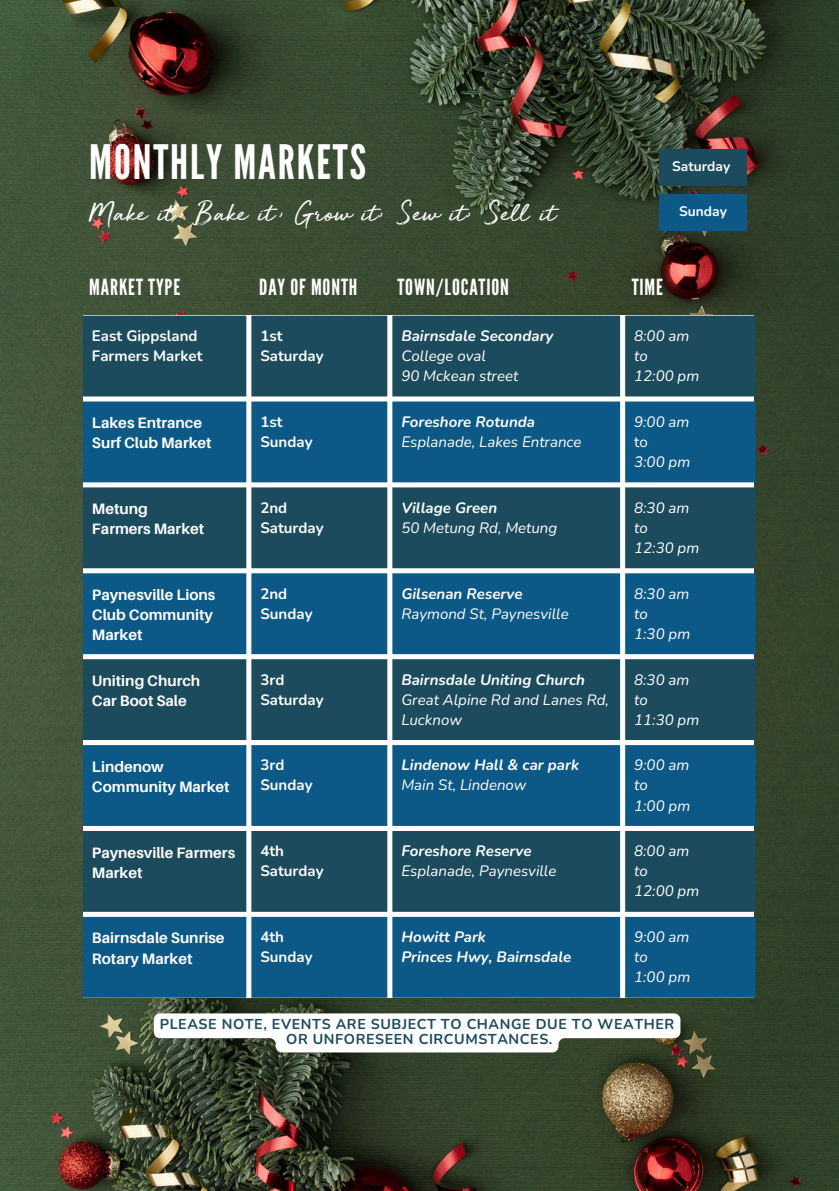
<style>
.page{position:relative;width:839px;height:1191px;background:#fff}
.page>*{position:absolute;margin:0;border:0;box-sizing:border-box;transform-origin:0 0}
.t1{font:47.4px "League Gothic";letter-spacing:.04em;color:#fff}
.t2{font:29.6px "Golden Plains";color:#fff}
.t3{font:29.6px "Brittany Signature";color:#fff}
.t4{font:22.2px "League Gothic";letter-spacing:.04em;color:#fff}
.t5{font:italic 15px/20px "Nunito";color:#fff}
.t6{font:700 15px/20px "Aileron";color:#fff}
.t7{font:italic 700 15px "Nunito";color:#fff}
.t8{font:700 15px "Nunito";color:#fff}
.t9{font:15px "Nunito";color:#fff}
.t10{font:700 14.2px/14.2px "Nunito";letter-spacing:.04em;color:#1c4b5d;text-align:center}
.t11{font:700 13.8px "Nunito";color:#fff}
</style>
<div class="page">
<img style="left:0;top:0;width:838px;height:1191px">
<svg style="left:83px;top:316px;width:672px;height:86px;fill:#1c4b5d"></svg>
<svg style="left:83px;top:402px;width:672px;height:596px;fill:#0c5987"></svg>
<div style="left:659px;top:150px;width:88px;height:36px;background:#1c4b5d"></div>
<div style="left:659px;top:194px;width:88px;height:37px;background:#0c5987"></div>
<svg style="left:154px;top:1013px;width:526px;height:39px"></svg>
<p class="t1" style="left:89px;top:134px;width:278px">MONTHLY MARKETS</p>
<p class="t2" style="left:89px;top:198px;width:468px">Make it Bake it Grow it Sew it Sell it</p>
<h4 class="t11" style="left:672px;top:157px;width:60px">Saturday</h4>
<p class="t3" style="left:379px;top:186px;width:6px">,</p>
<p class="t3" style="left:467px;top:186px;width:6px">,</p>
<p class="t11" style="left:679px;top:202px;width:49px">Sunday</p>
<p class="t3" style="left:179px;top:186px;width:6px">,</p>
<p class="t3" style="left:279px;top:186px;width:6px">,</p>
<p class="t4" style="left:89px;top:275px;width:92px">MARKET TYPE</p>
<p class="t4" style="left:259px;top:275px;width:100px">DAY OF MONTH</p>
<p class="t4" style="left:397px;top:275px;width:113px">TOWN/LOCATION</p>
<p class="t4" style="left:631px;top:275px;width:33px">TIME</p>
<h1 class="t8" style="left:92px;top:326px;width:107px">East Gippsland</h1>
<p class="t8" style="left:92px;top:346px;width:112px">Farmers Market</p>
<p class="t8" style="left:260px;top:326px;width:24px">1st</p>
<p class="t8" style="left:260px;top:346px;width:65px">Saturday</p>
<h3 class="t6" style="left:92px;top:413px;width:112px">Lakes Entrance</h3>
<h3 class="t6" style="left:92px;top:433px;width:121px">Surf Club Market</h3>
<p class="t8" style="left:260px;top:412px;width:24px">1st</p>
<p class="t8" style="left:260px;top:432px;width:54px">Sunday</p>
<p class="t6" style="left:92px;top:498px;width:57px">Metung</p>
<p class="t6" style="left:92px;top:518px;width:114px">Farmers Market</p>
<p class="t8" style="left:260px;top:498px;width:28px">2nd</p>
<p class="t8" style="left:260px;top:518px;width:65px">Saturday</p>
<p class="t6" style="left:92px;top:584px;width:125px">Paynesville Lions<br>Club Community<br>Market</p>
<p class="t8" style="left:260px;top:583px;width:28px">2nd</p>
<p class="t8" style="left:260px;top:604px;width:54px">Sunday</p>
<p class="t6" style="left:92px;top:670px;width:110px">Uniting Church</p>
<p class="t6" style="left:92px;top:690px;width:96px">Car Boot Sale</p>
<p class="t8" style="left:260px;top:669px;width:25px">3rd</p>
<p class="t8" style="left:260px;top:689px;width:65px">Saturday</p>
<p class="t6" style="left:92px;top:756px;width:139px">Lindenow<br>Community Market</p>
<p class="t8" style="left:260px;top:755px;width:25px">3rd</p>
<p class="t8" style="left:260px;top:775px;width:54px">Sunday</p>
<p class="t6" style="left:92px;top:842px;width:145px">Paynesville Farmers<br>Market</p>
<p class="t8" style="left:260px;top:841px;width:25px">4th</p>
<p class="t8" style="left:260px;top:861px;width:65px">Saturday</p>
<p class="t7" style="left:401px;top:326px;width:154px">Bairnsdale Secondary</p>
<h2 class="t5" style="left:401px;top:346px;width:86px">College oval</h2>
<p class="t5" style="left:401px;top:366px;width:118px">90 Mckean street</p>
<p class="t7" style="left:401px;top:412px;width:135px">Foreshore Rotunda</p>
<p class="t5" style="left:401px;top:432px;width:182px">Esplanade, Lakes Entrance</p>
<p class="t7" style="left:401px;top:498px;width:97px">Village Green</p>
<p class="t5" style="left:401px;top:518px;width:157px">50 Metung Rd, Metung</p>
<p class="t7" style="left:401px;top:583px;width:123px">Gilsenan Reserve</p>
<p class="t5" style="left:401px;top:604px;width:169px">Raymond St, Paynesville</p>
<p class="t7" style="left:401px;top:669px;width:185px">Bairnsdale Uniting Church</p>
<p class="t5" style="left:401px;top:690px;width:209px">Great Alpine Rd and Lanes Rd,<br>Lucknow</p>
<p class="t7" style="left:401px;top:755px;width:179px">Lindenow Hall &amp; car park</p>
<p class="t5" style="left:401px;top:776px;width:127px">Main St, Lindenow</p>
<p class="t7" style="left:401px;top:841px;width:132px">Foreshore Reserve</p>
<p class="t5" style="left:401px;top:861px;width:156px">Esplanade, Paynesville</p>
<p class="t5" style="left:634px;top:326px;width:57px">8:00 am</p>
<h3 class="t5" style="left:634px;top:346px;width:15px">to</h3>
<h3 class="t5" style="left:634px;top:366px;width:67px">12:00 pm</h3>
<p class="t5" style="left:634px;top:412px;width:57px">9:00 am</p>
<p class="t9" style="left:634px;top:432px;width:15px">to</p>
<p class="t5" style="left:634px;top:452px;width:58px">3:00 pm</p>
<p class="t5" style="left:634px;top:498px;width:57px">8:30 am</p>
<p class="t5" style="left:634px;top:518px;width:15px">to</p>
<p class="t5" style="left:634px;top:538px;width:67px">12:30 pm</p>
<p class="t5" style="left:634px;top:584px;width:57px">8:30 am</p>
<p class="t5" style="left:634px;top:604px;width:15px">to</p>
<p class="t5" style="left:634px;top:624px;width:58px">1:30 pm</p>
<p class="t5" style="left:634px;top:670px;width:57px">8:30 am</p>
<p class="t5" style="left:634px;top:690px;width:15px">to</p>
<p class="t5" style="left:634px;top:710px;width:67px">11:30 pm</p>
<p class="t5" style="left:634px;top:755px;width:57px">9:00 am</p>
<p class="t5" style="left:634px;top:776px;width:15px">to</p>
<p class="t5" style="left:634px;top:796px;width:58px">1:00 pm</p>
<p class="t5" style="left:634px;top:841px;width:57px">8:00 am</p>
<p class="t5" style="left:634px;top:861px;width:15px">to</p>
<p class="t5" style="left:634px;top:881px;width:67px">12:00 pm</p>
<p class="t7" style="left:401px;top:927px;width:86px">Howitt Park</p>
<p class="t7" style="left:401px;top:947px;width:171px">Princes Hwy, Bairnsdale</p>
<p class="t5" style="left:634px;top:927px;width:57px">9:00 am</p>
<p class="t5" style="left:634px;top:947px;width:15px">to</p>
<p class="t5" style="left:634px;top:967px;width:58px">1:00 pm</p>
<p class="t10" style="left:160px;top:1018px;width:516px">PLEASE NOTE, EVENTS ARE SUBJECT TO CHANGE DUE TO WEATHER<br>OR UNFORESEEN CIRCUMSTANCES.</p>
<p class="t6" style="left:92px;top:928px;width:134px">Bairnsdale Sunrise<br>Rotary Market</p>
<p class="t8" style="left:260px;top:927px;width:25px">4th</p>
<p class="t8" style="left:260px;top:947px;width:54px">Sunday</p>
</div>
